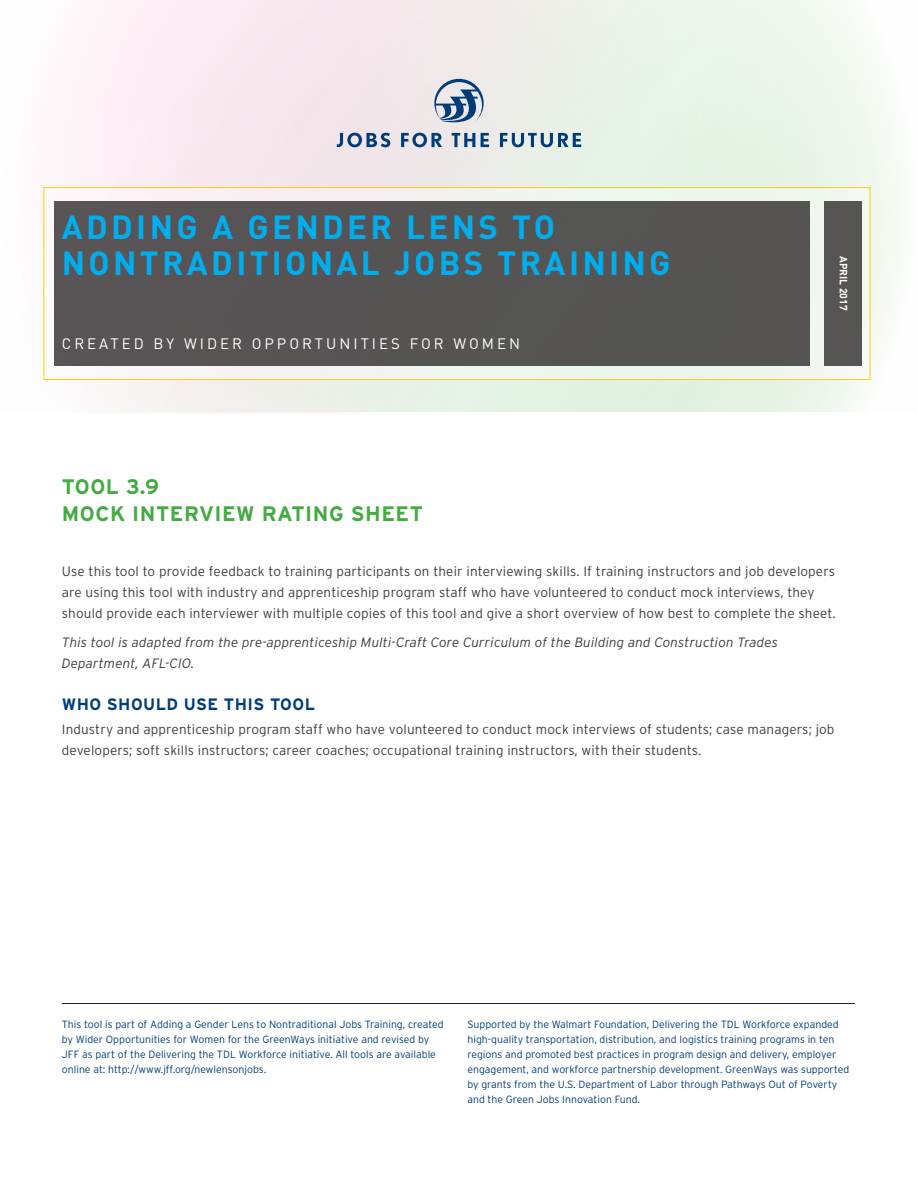
<style>
.page{position:relative;width:918px;height:1188px;background:#fff}
.page>*{position:absolute;margin:0;border:0;box-sizing:border-box;transform-origin:0 0}
.Table_of_contents{font:700 33px/36px "DIN";letter-spacing:.1em;color:#00aeef}
.header_2{font:700 21px/27px "Interstate";letter-spacing:.025em;color:#44aa42}
.header_3{font:700 16.5px "Interstate";letter-spacing:.025em;color:#003d78}
.Table_of_contents-2{font:15px "DIN";letter-spacing:.2em;color:#fff}
.copy{font:300 13.5px/21px "Interstate";letter-spacing:.01em;color:#3e3e3f}
.copy-2{font:italic 300 13.5px/21px "Interstate";letter-spacing:.01em;color:#3e3e3f}
.Boiler_plate{font:300 10.5px/15px "Interstate";color:#003d78}
.Table_of_contents-3{font:700 10.5px "DIN";color:#fff}
</style>
<div class="page">
<svg style="left:43px;top:0;width:854px;height:411px"></svg>
<hr style="left:62px;top:1003px;width:793px;height:1px;background:#231f20">
<div style="left:44px;top:187px;width:826px;height:191px;background:#f1f6ef"></div>
<div style="left:44px;top:187px;width:826px;height:193px;border:1px solid #fece08"></div>
<div style="left:54px;top:201px;width:756px;height:165px;background:#565453"></div>
<div style="left:824px;top:201px;width:38px;height:165px;background:#565554"></div>
<svg style="left:337px;top:133px;width:53px;height:14px"></svg>
<svg style="left:401px;top:133px;width:41px;height:14px"></svg>
<svg style="left:452px;top:133px;width:23px;height:14px"></svg>
<svg style="left:481px;top:133px;width:8px;height:14px"></svg>
<svg style="left:500px;top:133px;width:81px;height:14px"></svg>
<svg style="left:434px;top:79px;width:50px;height:45px"></svg>
<p class="Table_of_contents" style="left:62px;top:208px;width:610px">ADDING A GENDER LENS TO<br>NONTRADITIONAL JOBS TRAINING</p>
<p class="Table_of_contents-2" style="left:62px;top:334px;width:460px">CREATED BY WIDER OPPORTUNITIES FOR WOMEN</p>
<p class="header_2" style="left:62px;top:473px;width:363px">TOOL 3.9<br>MOCK INTERVIEW RATING SHEET</p>
<p class="Table_of_contents-3" style="left:850px;top:256px;width:56px;rotate:90deg">APRIL 2017</p>
<p class="copy" style="left:62px;top:561px;width:775px">Use this tool to provide feedback to training participants on their interviewing skills. If training instructors and job developers are using this tool with industry and apprenticeship program staff who have volunteered to conduct mock interviews, they should provide each interviewer with multiple copies of this tool and give a short overview of how best to complete the sheet.</p>
<p class="copy-2" style="left:62px;top:631px;width:718px">This tool is adapted from the pre-apprenticeship Multi-Craft Core Curriculum of the Building and Construction Trades<br>Department, AFL-CIO.</p>
<p class="header_3" style="left:62px;top:695px;width:255px">WHO SHOULD USE THIS TOOL</p>
<p class="copy" style="left:62px;top:719px;width:774px">Industry and apprenticeship program staff who have volunteered to conduct mock interviews of students; case managers; job developers; soft skills instructors; career coaches; occupational training instructors, with their students.</p>
<p class="Boiler_plate" style="left:62px;top:1017px;width:383px">This tool is part of Adding a Gender Lens to Nontraditional Jobs Training, created by Wider Opportunities for Women for the GreenWays initiative and revised by JFF as part of the Delivering the TDL Workforce initiative. All tools are available online at: http://www.jff.org/newlensonjobs.</p>
<p class="Boiler_plate" style="left:467px;top:1017px;width:383px">Supported by the Walmart Foundation, Delivering the TDL Workforce expanded high-quality transportation, distribution, and logistics training programs in ten regions and promoted best practices in program design and delivery, employer engagement, and workforce partnership development. GreenWays was supported by grants from the U.S. Department of Labor through Pathways Out of Poverty and the Green Jobs Innovation Fund.</p>
</div>
